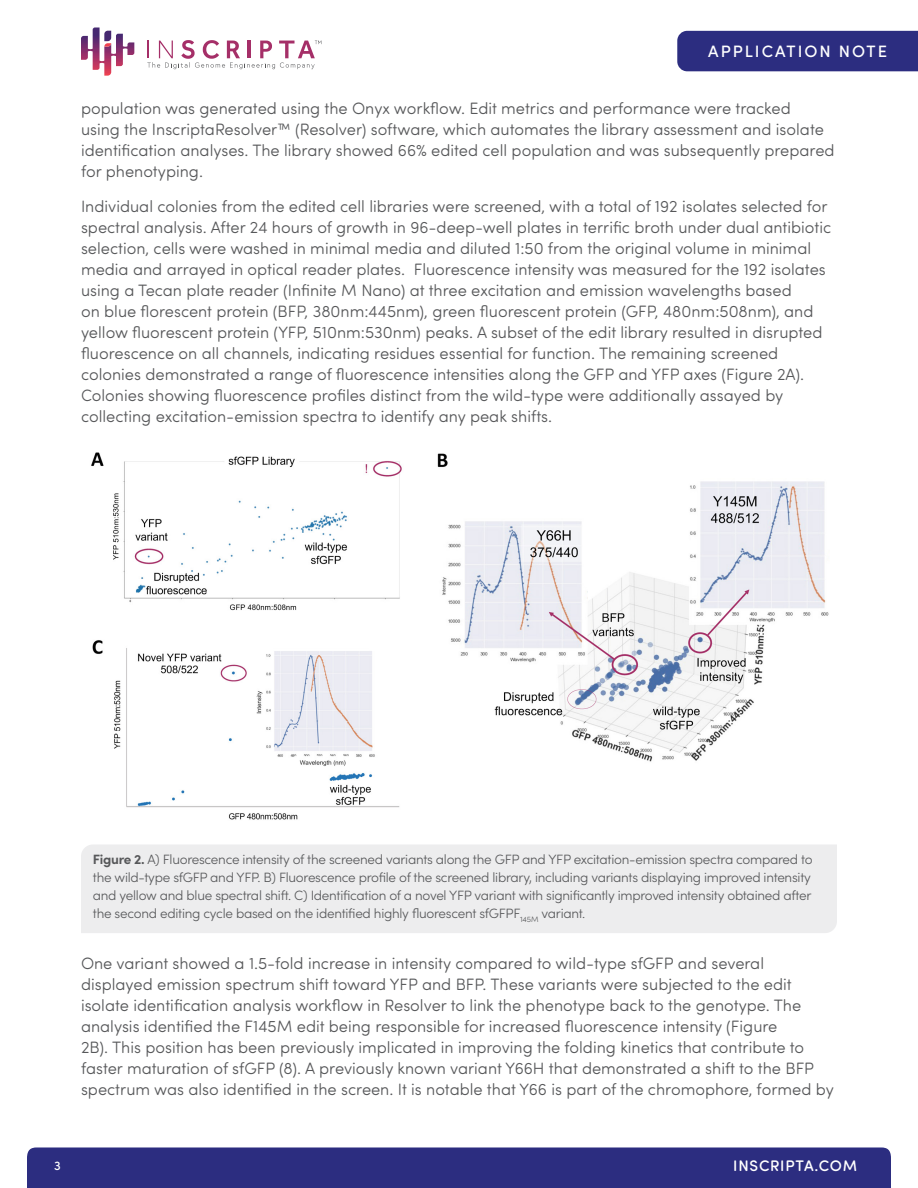
<style>
.page{position:relative;width:918px;height:1188px;background:#fff}
.page>*{position:absolute;margin:0;border:0;box-sizing:border-box;transform-origin:0 0}
.t1{font:300 16.5px/21px "Sofia Pro Soft";color:#57585a}
.t2{font:500 16.5px "Sofia Pro";letter-spacing:.12em;color:#fff}
.t3{font:500 15.3px "Sofia Pro Soft";letter-spacing:.05em;color:#fff}
.t4{font:300 13.5px/18px "Sofia Pro";letter-spacing:-.02em;color:#57585a}
.t5{font:500 12.75px "Sofia Pro";color:#fff}
.s1{font-weight:700}
</style>
<div class="page">
<div style="left:27px;top:1147px;width:864px;height:41px;background:#2c2d80"></div>
<svg style="left:81px;top:28px;width:53px;height:48px"></svg>
<svg style="left:147px;top:40px;width:174px;height:29px"></svg>
<div style="left:677px;top:31px;width:241px;height:40px;background:#2c2d80"></div>
<div style="left:81px;top:845px;width:756px;height:88px;background:#ededee"></div>
<img style="left:91px;top:452px;width:738px;height:368px">
<p class="t2" style="left:708px;top:39px;width:180px">APPLICATION NOTE</p>
<p class="t1" style="left:81px;top:97px;width:755px">population was generated using the Onyx workflow. Edit metrics and performance were tracked<br>using the InscriptaResolver™ (Resolver) software, which automates the library assessment and isolate identification analyses. The library showed 66% edited cell population and was subsequently prepared for phenotyping.</p>
<p class="t1" style="left:81px;top:195px;width:752px">Individual colonies from the edited cell libraries were screened, with a total of 192 isolates selected for spectral analysis. After 24 hours of growth in 96-deep-well plates in terrific broth under dual antibiotic selection, cells were washed in minimal media and diluted 1:50 from the original volume in minimal media and arrayed in optical reader plates. Fluorescence intensity was measured for the 192 isolates using a Tecan plate reader (Infinite M Nano) at three excitation and emission wavelengths based<br>on blue florescent protein (BFP, 380nm:445nm), green fluorescent protein (GFP, 480nm:508nm), and yellow fluorescent protein (YFP, 510nm:530nm) peaks. A subset of the edit library resulted in disrupted fluorescence on all channels, indicating residues essential for function. The remaining screened colonies demonstrated a range of fluorescence intensities along the GFP and YFP axes (Figure 2A).<br>Colonies showing fluorescence profiles distinct from the wild-type were additionally assayed by collecting excitation-emission spectra to identify any peak shifts.</p>
<p class="t4" style="left:93px;top:849px;width:721px"><span class="s1">Figure 2.</span> A) Fluorescence intensity of the screened variants along the GFP and YFP excitation-emission spectra compared to the wild-type sfGFP and YFP. B) Fluorescence profile of the screened library, including variants displaying improved intensity and yellow and blue spectral shift. C) Identification of a novel YFP variant with significantly improved intensity obtained after the second editing cycle based on the identified highly fluorescent sfGFPF<sub>145M</sub> variant.</p>
<p class="t1" style="left:81px;top:952px;width:754px">One variant showed a 1.5-fold increase in intensity compared to wild-type sfGFP and several displayed emission spectrum shift toward YFP and BFP. These variants were subjected to the edit isolate identification analysis workflow in Resolver to link the phenotype back to the genotype. The analysis identified the F145M edit being responsible for increased fluorescence intensity (Figure<br>2B). This position has been previously implicated in improving the folding kinetics that contribute to faster maturation of sfGFP (8). A previously known variant Y66H that demonstrated a shift to the BFP spectrum was also identified in the screen. It is notable that Y66 is part of the chromophore, formed by</p>
<p class="t5" style="left:54px;top:1156px;width:8px">3</p>
<p class="t3" style="left:733px;top:1154px;width:125px">INSCRIPTA.COM</p>
</div>
